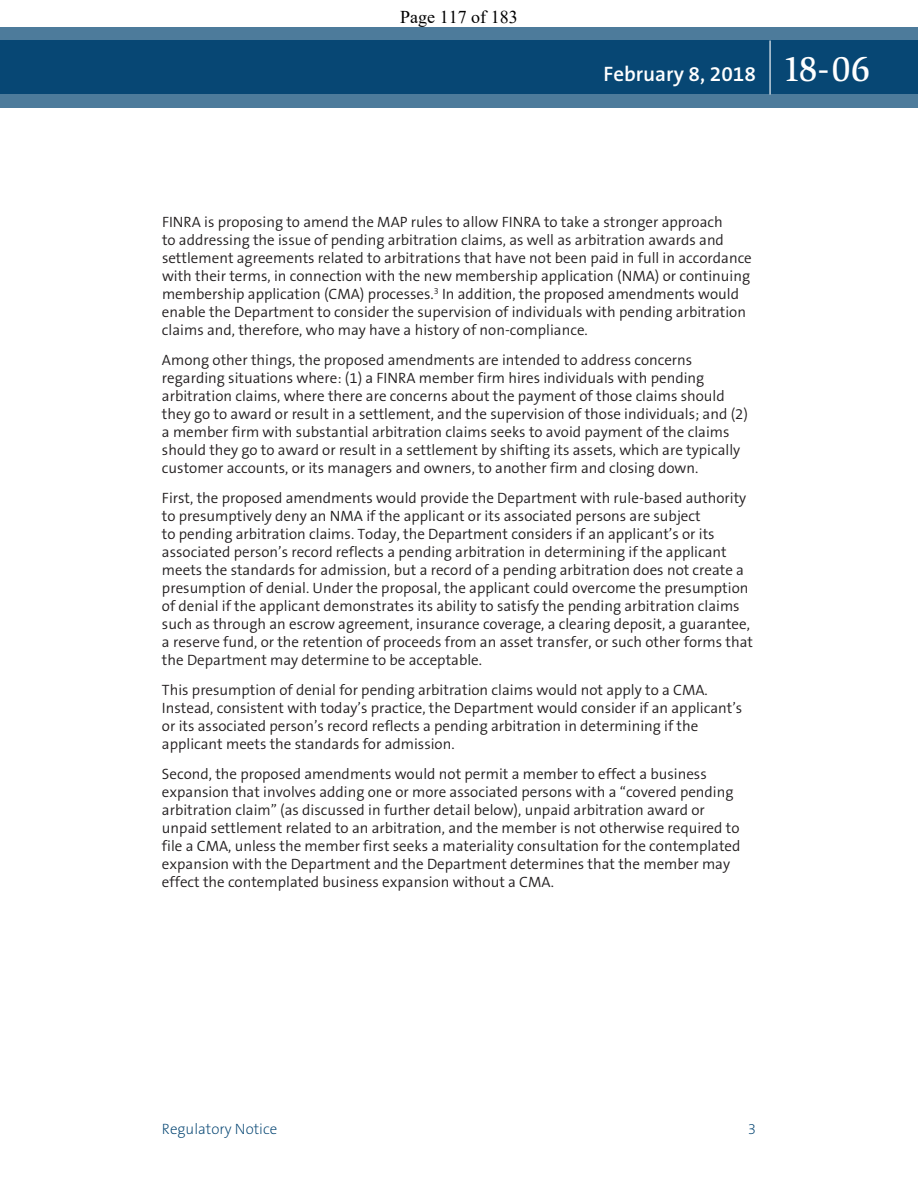
<style>
.page{position:relative;width:918px;height:1188px;background:#fff}
.page>*{position:absolute;margin:0;border:0;box-sizing:border-box;transform-origin:0 0}
.t1{font:600 21px "The Sans B6";color:#fff}
.t2{font:18px "Times New Roman";color:#000}
.t3{font:300 15px/18px "The Sans B4";color:#231f20}
.t4{font:200 15px "The Sans B2";color:#004270}
.s1{font-family:"Slimbach LT";font-weight:500;font-size:36px}
</style>
<div class="page">
<svg style="left:0;top:27px;width:918px;height:81px;background:#1e5881"></svg>
<hr style="left:770px;top:40px;width:1px;height:54px;background:#fff">
<p class="t2" style="left:400px;top:4px;width:119px">Page 117 of 183</p>
<h1 class="t1" style="left:604px;top:62px;width:268px">February 8, 2018 <span class="s1">18-06</span></h1>
<p class="t3" style="left:162px;top:213px;width:591px">FINRA is proposing to amend the MAP rules to allow FINRA to take a stronger approach<br>to addressing the issue of pending arbitration claims, as well as arbitration awards and settlement agreements related to arbitrations that have not been paid in full in accordance with their terms, in connection with the new membership application (NMA) or continuing membership application (CMA) processes.<sup>3</sup> In addition, the proposed amendments would enable the Department to consider the supervision of individuals with pending arbitration claims and, therefore, who may have a history of non-compliance.</p>
<p class="t3" style="left:162px;top:351px;width:588px">Among other things, the proposed amendments are intended to address concerns regarding situations where: (1) a FINRA member firm hires individuals with pending arbitration claims, where there are concerns about the payment of those claims should they go to award or result in a settlement, and the supervision of those individuals; and (2) a member firm with substantial arbitration claims seeks to avoid payment of the claims should they go to award or result in a settlement by shifting its assets, which are typically customer accounts, or its managers and owners, to another firm and closing down.</p>
<p class="t3" style="left:162px;top:489px;width:593px">First, the proposed amendments would provide the Department with rule-based authority to presumptively deny an NMA if the applicant or its associated persons are subject<br>to pending arbitration claims. Today, the Department considers if an applicant’s or its associated person’s record reflects a pending arbitration in determining if the applicant meets the standards for admission, but a record of a pending arbitration does not create a presumption of denial. Under the proposal, the applicant could overcome the presumption of denial if the applicant demonstrates its ability to satisfy the pending arbitration claims such as through an escrow agreement, insurance coverage, a clearing deposit, a guarantee, a reserve fund, or the retention of proceeds from an asset transfer, or such other forms that the Department may determine to be acceptable.</p>
<p class="t3" style="left:162px;top:681px;width:582px">This presumption of denial for pending arbitration claims would not apply to a CMA.<br>Instead, consistent with today’s practice, the Department would consider if an applicant’s or its associated person’s record reflects a pending arbitration in determining if the applicant meets the standards for admission.</p>
<p class="t3" style="left:162px;top:765px;width:580px">Second, the proposed amendments would not permit a member to effect a business expansion that involves adding one or more associated persons with a “covered pending arbitration claim” (as discussed in further detail below), unpaid arbitration award or unpaid settlement related to an arbitration, and the member is not otherwise required to file a CMA, unless the member first seeks a materiality consultation for the contemplated expansion with the Department and the Department determines that the member may effect the contemplated business expansion without a CMA.</p>
<p class="t4" style="left:162px;top:1121px;width:117px">Regulatory Notice</p>
<p class="t4" style="left:748px;top:1121px;width:10px">3</p>
</div>
